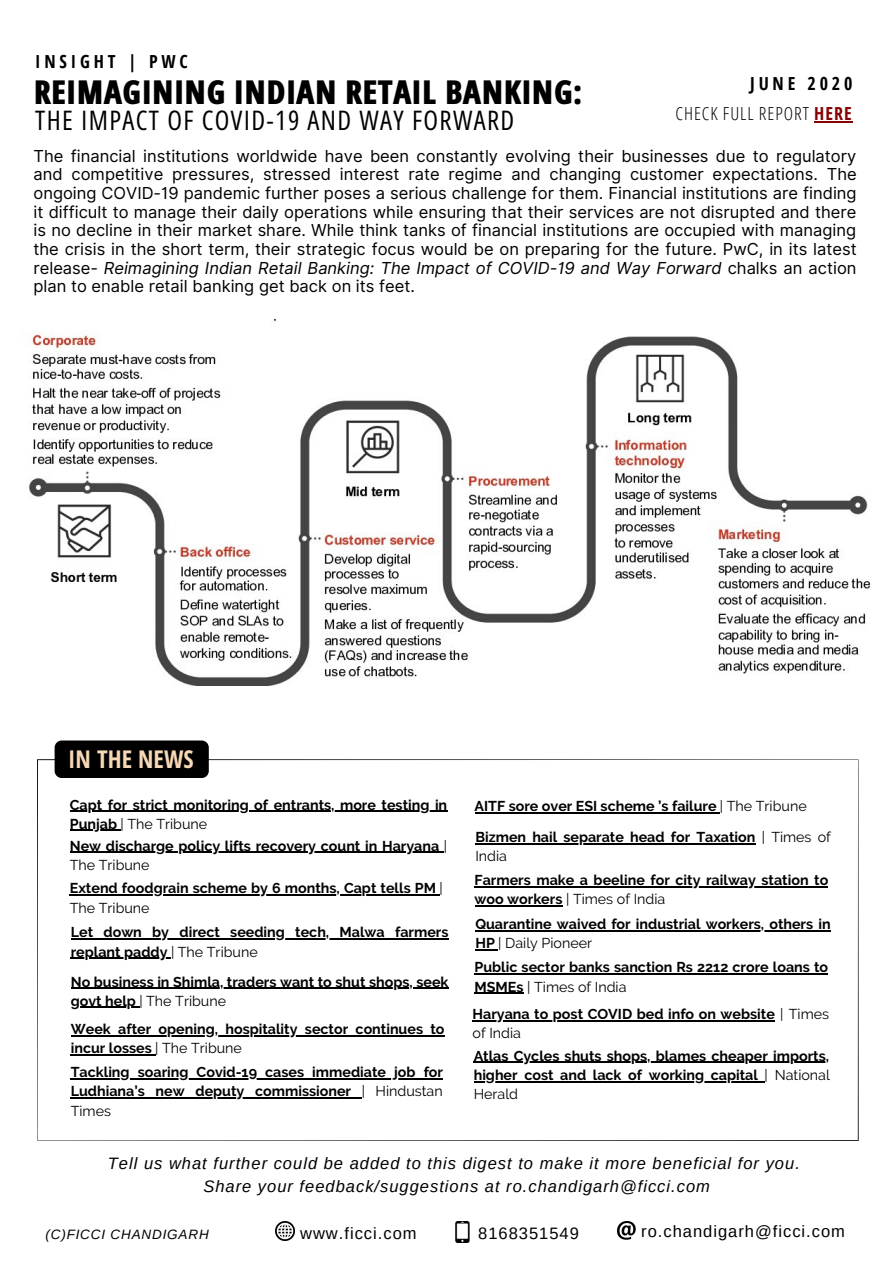
<style>
.page{position:relative;width:894px;height:1264px;background:#fff}
.page>*{position:absolute;margin:0;border:0;box-sizing:border-box;transform-origin:0 0}
.t1{font:800 33px "Open Sans Hebrew Condensed";color:#000}
.t2{font:27px "Open Sans Hebrew Condensed";letter-spacing:.05em;color:#000}
.t3{font:700 24.6px "Open Sans Hebrew Condensed";color:#f6d8b6}
.t4{font:300 18px "Open Sans Condensed";letter-spacing:.055em;color:#000}
.t5{font:700 18px "Open Sans Condensed";letter-spacing:.215em;color:#000}
.t6{font:16.5px/18.6px "Inter";color:#000;text-align:justify}
.t7{font:italic 16.5px/22.5px "Arimo";letter-spacing:.06em;color:#000;text-align:center}
.t8{font:16.5px "Arimo";letter-spacing:.06em;color:#000}
.t9{font:700 14.25px/19.2px "Raleway";color:#000}
.t10{font:italic 13.5px "Arimo";letter-spacing:.06em;color:#000}
.s1{font-weight:700;color:#860303}
.s2{font-style:italic}
.s3{font-weight:400}
</style>
<div class="page">
<img style="left:617px;top:1221px;width:18px;height:18px">
<img style="left:455px;top:1221px;width:15px;height:20px">
<img style="left:275px;top:1221px;width:19px;height:19px">
<svg style="left:37px;top:759px;width:821px;height:381px"></svg>
<div style="left:55px;top:740px;width:154px;height:38px;background:#000;border-radius:7px"></div>
<img style="left:28px;top:319px;width:843px;height:366px">
<div style="left:0;top:632px;width:138px;height:94px;background:#fff"></div>
<hr style="left:474px;top:973px;width:354px;height:1px;background:#000">
<hr style="left:474px;top:992px;width:49px;height:1px;background:#000">
<hr style="left:475px;top:843px;width:280px;height:1px;background:#000">
<hr style="left:474px;top:886px;width:354px;height:1px;background:#000">
<hr style="left:474px;top:905px;width:88px;height:1px;background:#000">
<hr style="left:70px;top:810px;width:377px;height:1px;background:#000">
<hr style="left:70px;top:830px;width:50px;height:1px;background:#000">
<hr style="left:70px;top:851px;width:369px;height:1px;background:#000">
<hr style="left:472px;top:1019px;width:302px;height:2px;background:#000">
<hr style="left:70px;top:894px;width:366px;height:1px;background:#000">
<hr style="left:814px;top:122px;width:38px;height:1px;background:#860303">
<hr style="left:473px;top:1061px;width:355px;height:1px;background:#000">
<hr style="left:473px;top:1080px;width:291px;height:2px;background:#000">
<hr style="left:71px;top:938px;width:377px;height:1px;background:#000">
<hr style="left:71px;top:957px;width:100px;height:1px;background:#000">
<hr style="left:474px;top:812px;width:242px;height:1px;background:#000">
<hr style="left:71px;top:987px;width:377px;height:1px;background:#000">
<hr style="left:71px;top:1006px;width:65px;height:2px;background:#000">
<hr style="left:71px;top:1035px;width:373px;height:1px;background:#000">
<hr style="left:71px;top:1054px;width:81px;height:1px;background:#000">
<hr style="left:475px;top:930px;width:355px;height:1px;background:#000">
<svg style="left:475px;top:949px;width:23px;height:1px"></svg>
<hr style="left:71px;top:1078px;width:372px;height:1px;background:#000">
<hr style="left:71px;top:1097px;width:291px;height:1px;background:#000">
<p class="t5" style="left:35px;top:49px;width:154px">INSIGHT | PWC</p>
<h1 class="t1" style="left:33px;top:69px;width:549px">REIMAGINING INDIAN RETAIL BANKING:</h1>
<h2 class="t2" style="left:35px;top:105px;width:480px">THE IMPACT OF COVID-19 AND WAY FORWARD</h2>
<p class="t5" style="left:750px;top:70px;width:104px">JUNE 2020</p>
<p class="t4" style="left:675px;top:101px;width:178px">CHECK FULL REPORT <span class="s1">HERE</span></p>
<p class="t6" style="left:33px;top:146px;width:824px">The financial institutions worldwide have been constantly evolving their businesses due to regulatory and competitive pressures, stressed interest rate regime and changing customer expectations. The ongoing COVID-19 pandemic further poses a serious challenge for them. Financial institutions are finding it difficult to manage their daily operations while ensuring that their services are not disrupted and there is no decline in their market share. While think tanks of financial institutions are occupied with managing the crisis in the short term, their strategic focus would be on preparing for the future. PwC, in its latest release- <span class="s2">Reimagining Indian Retail Banking: The Impact of COVID-19 and Way Forward</span> chalks an action plan to enable retail banking get back on its feet.</p>
<h3 class="t3" style="left:68px;top:742px;width:127px">IN THE NEWS</h3>
<p class="t9" style="left:70px;top:795px;width:379px">Capt for strict monitoring of entrants, more testing in<br>Punjab <span class="s3">| The Tribune</span></p>
<p class="t9" style="left:70px;top:836px;width:378px">New discharge policy lifts recovery count in Haryana <span class="s3">|<br>The Tribune</span></p>
<p class="t9" style="left:70px;top:878px;width:374px">Extend foodgrain scheme by 6 months, Capt tells PM <span class="s3">|<br>The Tribune</span></p>
<p class="t9" style="left:71px;top:922px;width:379px">Let down by direct seeding tech, Malwa farmers replant paddy <span class="s3">| The Tribune</span></p>
<p class="t9" style="left:71px;top:971px;width:379px">No business in Shimla, traders want to shut shops, seek govt help <span class="s3">| The Tribune</span></p>
<p class="t9" style="left:71px;top:1019px;width:375px">Week after opening, hospitality sector continues to incur losses <span class="s3">| The Tribune</span></p>
<p class="t9" style="left:71px;top:1062px;width:374px;text-align:justify">Tackling soaring Covid-19 cases immediate job for Ludhiana’s new deputy commissioner <span class="s3">| Hindustan Times</span></p>
<p class="t9" style="left:474px;top:796px;width:333px">AITF sore over ESI scheme ’s failure <span class="s3">| The Tribune</span></p>
<p class="t9" style="left:475px;top:827px;width:357px">Bizmen hail separate head for Taxation <span class="s3">| Times of<br>India</span></p>
<p class="t9" style="left:474px;top:870px;width:355px">Farmers make a beeline for city railway station to woo workers <span class="s3">| Times of India</span></p>
<p class="t9" style="left:475px;top:914px;width:356px">Quarantine waived for industrial workers, others in<br>HP <span class="s3">| Daily Pioneer</span></p>
<p class="t9" style="left:474px;top:957px;width:355px">Public sector banks sanction Rs 2212 crore loans to<br>MSMEs <span class="s3">| Times of India</span></p>
<p class="t9" style="left:472px;top:1004px;width:358px">Haryana to post COVID bed info on website <span class="s3">| Times of India</span></p>
<p class="t9" style="left:473px;top:1046px;width:357px;text-align:justify">Atlas Cycles shuts shops, blames cheaper imports, higher cost and lack of working capital <span class="s3">| National Herald</span></p>
<p class="t7" style="left:108px;top:1152px;width:693px">Tell us what further could be added to this digest to make it more beneficial for you.<br>Share your feedback/suggestions at ro.chandigarh@ficci.com</p>
<p class="t10" style="left:45px;top:1227px;width:165px">(C)FICCI CHANDIGARH</p>
<p class="t8" style="left:300px;top:1223px;width:118px">www.ficci.com</p>
<p class="t8" style="left:478px;top:1223px;width:102px">8168351549</p>
<p class="t8" style="left:641px;top:1221px;width:205px">ro.chandigarh@ficci.com</p>
</div>
